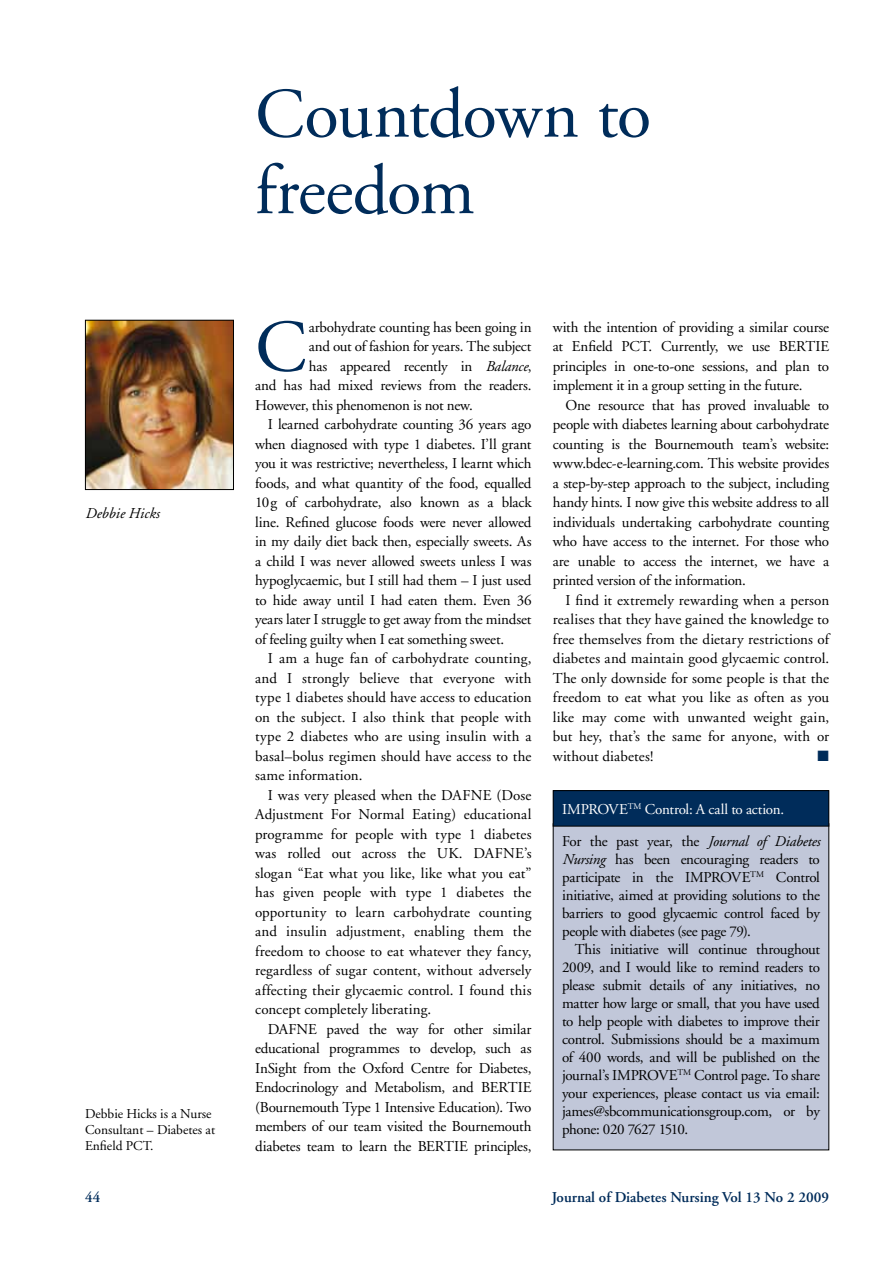
<style>
.page{position:relative;width:893px;height:1263px;background:#fff}
.page>*{position:absolute;margin:0;border:0;box-sizing:border-box;transform-origin:0 0}
.t1{font:73.8px "Adobe Garamond";color:#002c5a}
.t2{font:70.5px/76.5px "Adobe Garamond";letter-spacing:-.02em;color:#002c5a}
.t3{font:15px/19.5px "Adobe Garamond";letter-spacing:-.005em;color:#000;text-align:justify}
.t4{font:600 15px "Adobe Garamond";color:#002c5a}
.t5{font:15px "Adobe Garamond";letter-spacing:.015em;color:#000}
.t6{font:15px "Adobe Garamond";letter-spacing:-.025em;color:#000}
.t7{font:15px "Adobe Garamond";letter-spacing:-.01em;color:#fff}
.t8{font:italic 15px "Adobe Garamond";color:#000}
.t9{font:15px "Zapf Dingbats ITC";color:#002c5a}
.t10{font:13.5px/16.2px "Adobe Garamond";color:#000}
.s1{font-style:italic}
</style>
<div class="page">
<img style="left:87px;top:322px;width:145px;height:166px">
<div style="left:85px;top:320px;width:149px;height:170px;border:1px solid #000"></div>
<div style="left:553px;top:824px;width:276px;height:326px;background:#c1c7d9"></div>
<div style="left:553px;top:791px;width:276px;height:35px;background:#002c5a"></div>
<div style="left:553px;top:790px;width:276px;height:36px;border:1px solid #000"></div>
<h2 class="t2" style="left:255px;top:78px;width:397px">Countdown to freedom</h2>
<p class="t8" style="left:85px;top:506px;width:76px">Debbie Hicks</p>
<p class="t10" style="left:85px;top:1106px;width:132px">Debbie Hicks is a Nurse<br>Consultant – Diabetes at<br>Enfield PCT.</p>
<h1 class="t1" style="left:255px;top:308px;width:53px">C</h1>
<p class="t3" style="left:309px;top:317px;width:224px">arbohydrate counting has been going in</p>
<p class="t3" style="left:309px;top:337px;width:224px">and out of fashion for years. The subject</p>
<p class="t3" style="left:309px;top:356px;width:224px">has appeared recently in <span class="s1">Balance</span>,</p>
<p class="t3" style="left:255px;top:376px;width:278px">and has had mixed reviews from the readers.</p>
<p class="t6" style="left:255px;top:397px;width:219px">However, this phenomenon is not new.</p>
<p class="t3" style="left:268px;top:415px;width:265px">I learned carbohydrate counting 36 years ago</p>
<p class="t3" style="left:255px;top:434px;width:278px">when diagnosed with type 1 diabetes. I’ll grant</p>
<p class="t3" style="left:255px;top:454px;width:278px">you it was restrictive; nevertheless, I learnt which</p>
<p class="t3" style="left:255px;top:473px;width:278px">foods, and what quantity of the food, equalled</p>
<p class="t3" style="left:255px;top:493px;width:278px">10g of carbohydrate, also known as a black</p>
<p class="t3" style="left:255px;top:512px;width:278px">line. Refined glucose foods were never allowed</p>
<p class="t3" style="left:255px;top:532px;width:278px">in my daily diet back then, especially sweets. As</p>
<p class="t3" style="left:255px;top:551px;width:278px">a child I was never allowed sweets unless I was</p>
<p class="t3" style="left:255px;top:571px;width:278px">hypoglycaemic, but I still had them – I just used</p>
<p class="t3" style="left:255px;top:590px;width:278px">to hide away until I had eaten them. Even 36</p>
<p class="t3" style="left:255px;top:610px;width:278px">years later I struggle to get away from the mindset</p>
<p class="t3" style="left:255px;top:629px;width:251px">of feeling guilty when I eat something sweet.</p>
<p class="t3" style="left:268px;top:649px;width:265px">I am a huge fan of carbohydrate counting,</p>
<p class="t3" style="left:255px;top:668px;width:278px">and I strongly believe that everyone with</p>
<p class="t3" style="left:255px;top:688px;width:278px">type 1 diabetes should have access to education</p>
<p class="t3" style="left:255px;top:707px;width:278px">on the subject. I also think that people with</p>
<p class="t5" style="left:255px;top:728px;width:278px">type 2 diabetes who are using insulin with a</p>
<p class="t3" style="left:255px;top:746px;width:278px">basal–bolus regimen should have access to the</p>
<p class="t3" style="left:255px;top:766px;width:109px">same information.</p>
<p class="t3" style="left:268px;top:785px;width:265px">I was very pleased when the DAFNE (Dose</p>
<p class="t3" style="left:255px;top:805px;width:278px">Adjustment For Normal Eating) educational</p>
<p class="t3" style="left:255px;top:824px;width:278px">programme for people with type 1 diabetes</p>
<p class="t3" style="left:255px;top:844px;width:278px">was rolled out across the UK. DAFNE’s</p>
<p class="t3" style="left:255px;top:863px;width:278px">slogan “Eat what you like, like what you eat”</p>
<p class="t3" style="left:255px;top:883px;width:278px">has given people with type 1 diabetes the</p>
<p class="t3" style="left:255px;top:902px;width:278px">opportunity to learn carbohydrate counting</p>
<p class="t3" style="left:255px;top:922px;width:278px">and insulin adjustment, enabling them the</p>
<p class="t3" style="left:255px;top:941px;width:278px">freedom to choose to eat whatever they fancy,</p>
<p class="t3" style="left:255px;top:961px;width:278px">regardless of sugar content, without adversely</p>
<p class="t3" style="left:255px;top:980px;width:278px">affecting their glycaemic control. I found this</p>
<p class="t3" style="left:255px;top:1000px;width:178px">concept completely liberating.</p>
<p class="t3" style="left:268px;top:1019px;width:265px">DAFNE paved the way for other similar</p>
<p class="t3" style="left:255px;top:1039px;width:278px">educational programmes to develop, such as</p>
<p class="t3" style="left:255px;top:1058px;width:278px">InSight from the Oxford Centre for Diabetes,</p>
<p class="t3" style="left:255px;top:1078px;width:278px">Endocrinology and Metabolism, and BERTIE</p>
<p class="t3" style="left:255px;top:1097px;width:278px">(Bournemouth Type 1 Intensive Education). Two</p>
<p class="t3" style="left:255px;top:1117px;width:278px">members of our team visited the Bournemouth</p>
<p class="t3" style="left:255px;top:1136px;width:278px">diabetes team to learn the BERTIE principles,</p>
<p class="t3" style="left:553px;top:317px;width:278px">with the intention of providing a similar course at Enfield PCT. Currently, we use BERTIE principles in one-to-one sessions, and plan to implement it in a group setting in the future.</p>
<p class="t3" style="left:553px;top:395px;width:278px;text-indent:13px">One resource that has proved invaluable to people with diabetes learning about carbohydrate counting is the Bournemouth team’s website: www.bdec-e-learning.com. This website provides a step-by-step approach to the subject, including handy hints. I now give this website address to all individuals undertaking carbohydrate counting who have access to the internet. For those who are unable to access the internet, we have a printed version of the information.</p>
<p class="t3" style="left:553px;top:590px;width:278px;text-indent:13px">I find it extremely rewarding when a person realises that they have gained the knowledge to free themselves from the dietary restrictions of diabetes and maintain good glycaemic control.<br>The only downside for some people is that the freedom to eat what you like as often as you like may come with unwanted weight gain, but hey, that’s the same for anyone, with or without diabetes!</p>
<p class="t9" style="left:817px;top:748px;width:13px">■</p>
<p class="t7" style="left:562px;top:801px;width:224px">IMPROVE<sup>TM</sup> Control: A call to action.</p>
<p class="t3" style="left:562px;top:833px;width:259px;line-height:18px">For the past year, the <span class="s1">Journal of Diabetes Nursing</span> has been encouraging readers to participate in the IMPROVE<sup>TM</sup> Control initiative, aimed at providing solutions to the barriers to good glycaemic control faced by people with diabetes (see page 79).</p>
<p class="t3" style="left:562px;top:941px;width:259px;line-height:18px;text-indent:13px">This initiative will continue throughout 2009, and I would like to remind readers to please submit details of any initiatives, no matter how large or small, that you have used to help people with diabetes to improve their control. Submissions should be a maximum of 400 words, and will be published on the journal’s IMPROVE<sup>TM</sup> Control page. To share your experiences, please contact us via email: james@sbcommunicationsgroup.com, or by phone: 020 7627 1510.</p>
<p class="t4" style="left:85px;top:1189px;width:17px">44</p>
<p class="t4" style="left:552px;top:1189px;width:279px">Journal of Diabetes Nursing Vol 13 No 2 2009</p>
</div>
